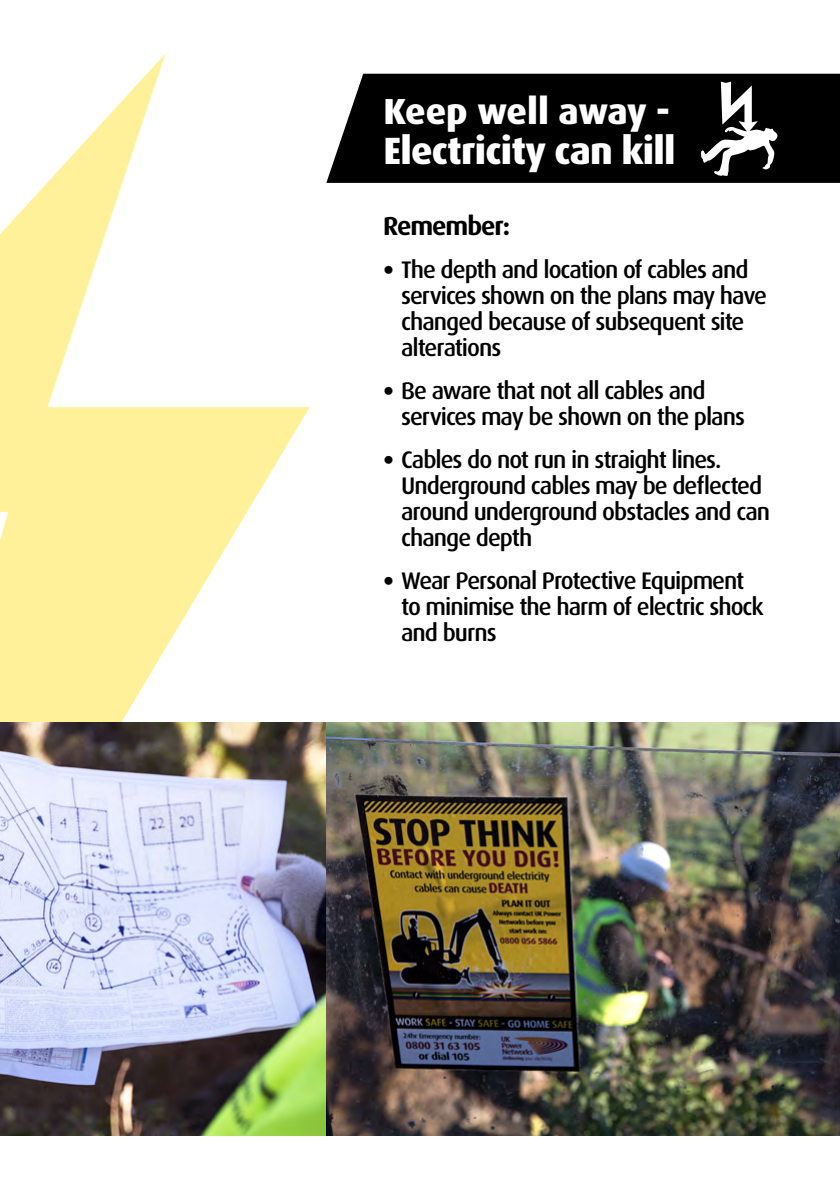
<style>
.page{position:relative;width:840px;height:1191px;background:#fff}
.page>*{position:absolute;margin:0;border:0;box-sizing:border-box;transform-origin:0 0}
.t1{font:800 38px "Dax";letter-spacing:-.02em;color:#fff}
.t2{font:800 36.2px "Dax";letter-spacing:-.015em;color:#fff}
.t3{font:700 26px "Dax";letter-spacing:-.04em;color:#000}
.t4{font:500 24px/26px "Dax";letter-spacing:-.04em;color:#000}
.s1{font-size:38px}
.s2{font-weight:700;font-size:28px}
</style>
<div class="page">
<svg style="left:0;top:54px;width:309px;height:1082px"></svg>
<svg style="left:300px;top:74px;width:539px;height:109px;background:#181818"></svg>
<svg style="left:700px;top:82px;width:77px;height:94px"></svg>
<img style="left:56px;top:722px;width:270px;height:413px">
<img style="left:326px;top:722px;width:513px;height:413px">
<svg style="left:0;top:722px;width:56px;height:413px;background:#b7b8cd"></svg>
<h2 class="t2" style="left:383px;top:91px;width:288px">Keep well away <span class="s1">-</span></h2>
<h1 class="t1" style="left:383px;top:129px;width:293px">Electricity can kill</h1>
<p class="t3" style="left:383px;top:212px;width:128px">Remember:</p>
<p class="t4" style="left:401px;top:256px;width:367px;text-indent:-18px"><span class="s2">•</span> The depth and location of cables and services shown on the plans may have changed because of subsequent site alterations</p>
<p class="t4" style="left:401px;top:377px;width:345px;text-indent:-18px"><span class="s2">•</span> Be aware that not all cables and services may be shown on the plans</p>
<p class="t4" style="left:401px;top:446px;width:370px;text-indent:-18px"><span class="s2">•</span> Cables do not run in straight lines.<br>Underground cables may be deflected around underground obstacles and can change depth</p>
<p class="t4" style="left:401px;top:567px;width:364px;text-indent:-18px"><span class="s2">•</span> Wear Personal Protective Equipment to minimise the harm of electric shock and burns</p>
</div>
